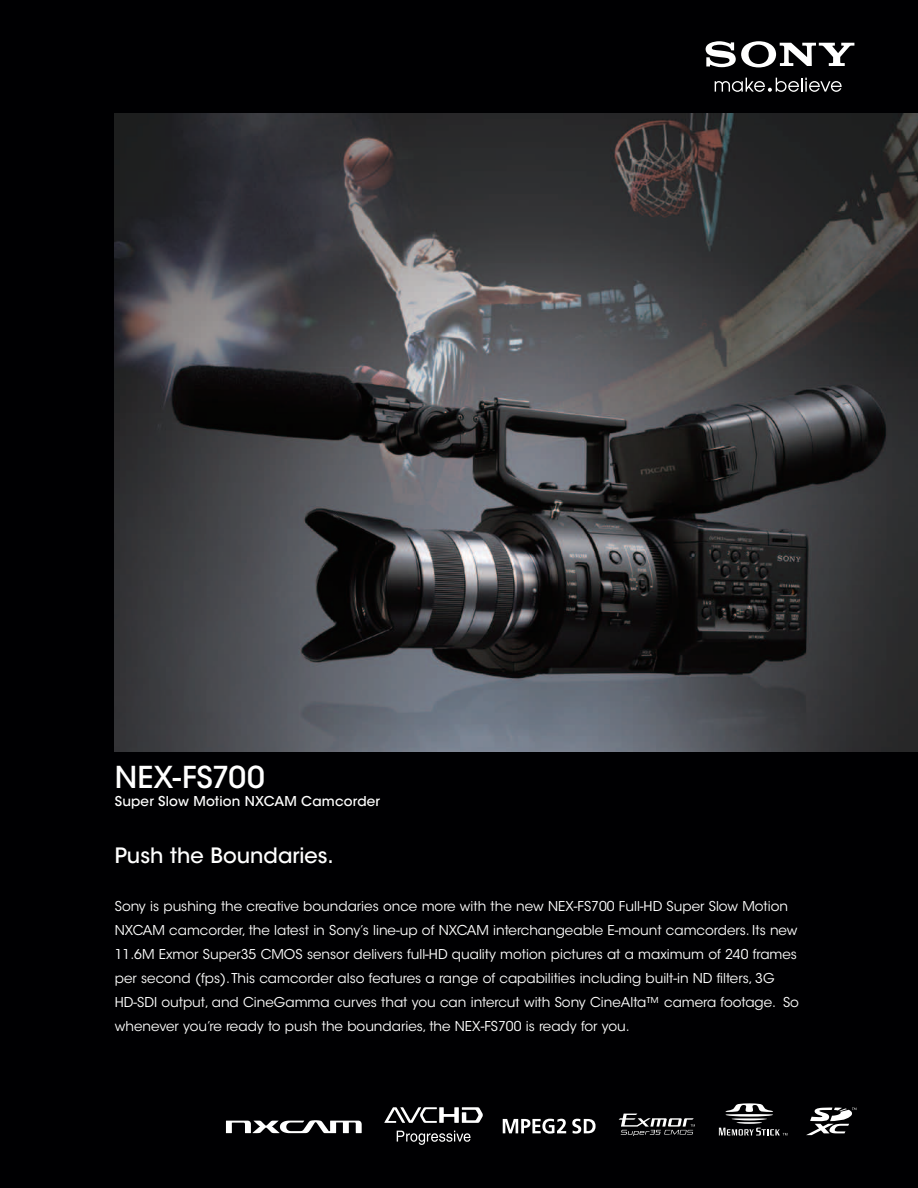
<style>
.page{position:relative;width:918px;height:1188px;background:#000002}
.page>*{position:absolute;margin:0;border:0;box-sizing:border-box;transform-origin:0 0}
.t1{font:500 30px "ITC Avant Garde Std";letter-spacing:-.005em;color:#fff}
.t2{font:500 21px "ITC Avant Garde Std";color:#fff}
.t3{font:13.5px/24px "ITC Avant Garde Std";color:#fff}
.t4{font:500 13.5px "ITC Avant Garde Std";letter-spacing:.01em;color:#fff}
</style>
<div class="page">
<img style="left:115px;top:114px;width:803px;height:637px">
<svg style="left:719px;top:1103px;width:68px;height:32px"></svg>
<svg style="left:806px;top:1107px;width:50px;height:28px"></svg>
<svg style="left:503px;top:1119px;width:63px;height:15px"></svg>
<svg style="left:572px;top:1119px;width:24px;height:15px"></svg>
<img style="left:286px;top:1120px;width:29px;height:11px">
<svg style="left:397px;top:1131px;width:74px;height:14px"></svg>
<svg style="left:384px;top:1107px;width:99px;height:16px"></svg>
<svg style="left:619px;top:1114px;width:76px;height:22px"></svg>
<svg style="left:715px;top:78px;width:127px;height:14px"></svg>
<svg style="left:706px;top:41px;width:148px;height:26px"></svg>
<h1 class="t1" style="left:115px;top:758px;width:152px">NEX-FS700</h1>
<p class="t4" style="left:115px;top:792px;width:267px">Super Slow Motion NXCAM Camcorder</p>
<h2 class="t2" style="left:115px;top:842px;width:220px">Push the Boundaries.</h2>
<p class="t3" style="left:115px;top:894px;width:686px">Sony is pushing the creative boundaries once more with the new NEX-FS700 Full-HD Super Slow Motion NXCAM camcorder, the latest in Sony’s line-up of NXCAM interchangeable E-mount camcorders. Its new 11.6M Exmor Super35 CMOS sensor delivers full-HD quality motion pictures at a maximum of 240 frames per second (fps). This camcorder also features a range of capabilities including built-in ND filters, 3G HD-SDI output, and CineGamma curves that you can intercut with Sony CineAlta™ camera footage. So whenever you’re ready to push the boundaries, the NEX-FS700 is ready for you.</p>
</div>
